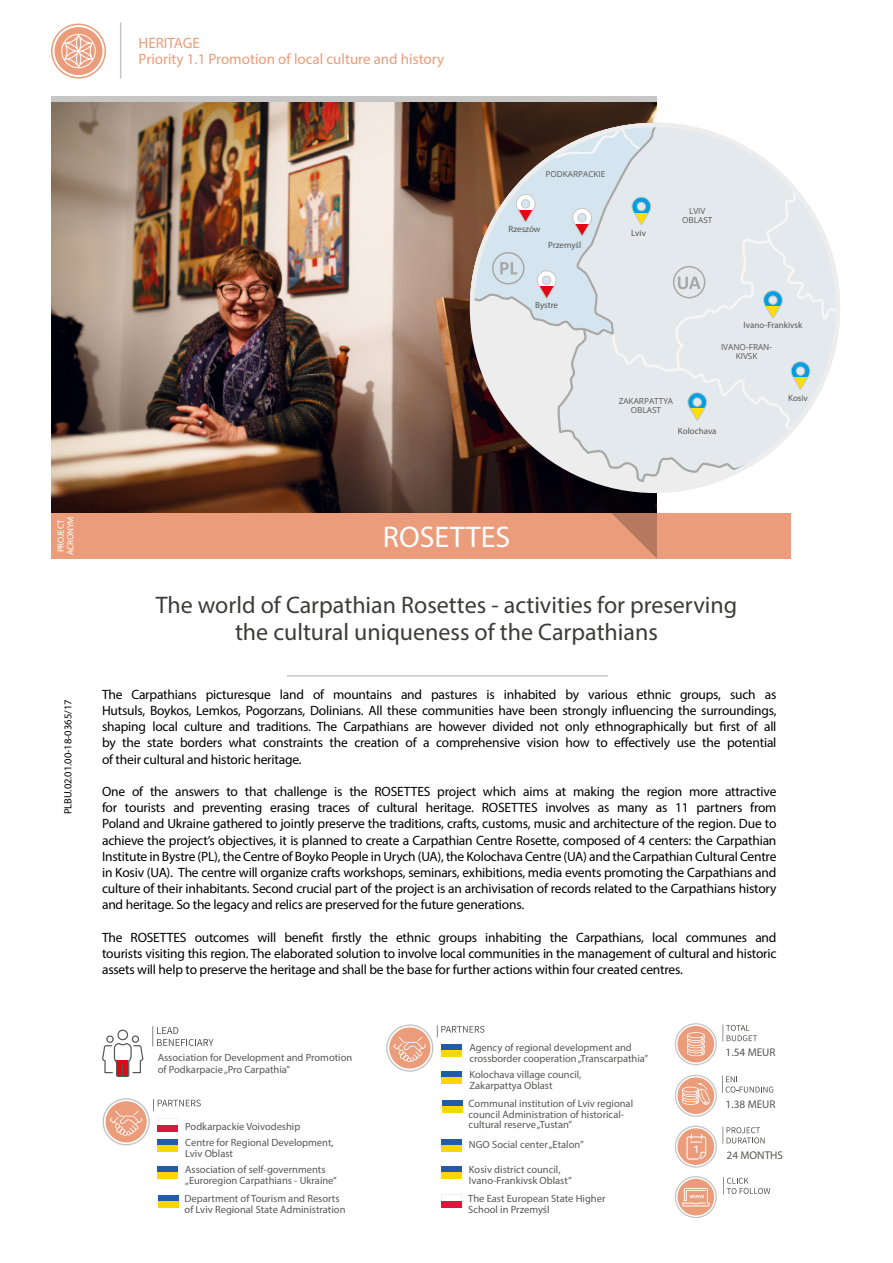
<style>
.page{position:relative;width:893px;height:1263px;background:#fff}
.page>*{position:absolute;margin:0;border:0;box-sizing:border-box;transform-origin:0 0}
.t1{font:30px "Myriad Pro";color:#fff}
.t2{font:24px/27px "Myriad Pro";color:#3c3c3b;text-align:center}
.t3{font:15px/16.5px "Myriad Pro";color:#eb9c7b}
.t4{font:13.5px/16.2px "Myriad Pro";letter-spacing:-.015em;color:#000;text-align:justify}
.t5{font:11.25px "Myriad Pro";color:#575756}
.t6{font:10.5px/10.5px "Myriad Pro";color:#575756}
.t7{font:10.5px "Myriad Pro";color:#000}
.t8{font:9px "Myriad Pro";color:#575756}
.t9{font:9px/9.8px "Myriad Pro";letter-spacing:-.01em;color:#fff;text-align:center}
.t10{font:8.25px/9px "Open Sans";color:#575756;text-align:center}
</style>
<div class="page">
<img style="left:51px;top:102px;width:606px;height:411px">
<hr style="left:120px;top:22px;width:1px;height:57px;background:#c6c6c6">
<div style="left:51px;top:513px;width:740px;height:46px;background:#eb9c7b"></div>
<div style="left:51px;top:97px;width:606px;height:5px;background:#c6c6c6"></div>
<hr style="left:287px;top:675px;width:321px;height:2px;background:#c6c6c6">
<svg style="left:51px;top:24px;width:55px;height:55px"></svg>
<svg style="left:102px;top:1029px;width:41px;height:48px"></svg>
<svg style="left:152px;top:1026px;width:62px;height:21px"></svg>
<svg style="left:723px;top:1024px;width:34px;height:18px"></svg>
<svg style="left:675px;top:1023px;width:42px;height:42px"></svg>
<svg style="left:675px;top:1075px;width:98px;height:42px"></svg>
<svg style="left:723px;top:1126px;width:42px;height:18px"></svg>
<svg style="left:675px;top:1125px;width:42px;height:43px"></svg>
<svg style="left:386px;top:1024px;width:98px;height:48px"></svg>
<svg style="left:723px;top:1177px;width:47px;height:17px"></svg>
<svg style="left:675px;top:1176px;width:42px;height:42px"></svg>
<svg style="left:103px;top:1098px;width:98px;height:47px"></svg>
<div style="left:157px;top:1125px;width:21px;height:6px;background:#dc173e"></div>
<svg style="left:441px;top:1194px;width:20px;height:7px"></svg>
<div style="left:441px;top:1201px;width:20px;height:6px;background:#dc173e"></div>
<div style="left:157px;top:1139px;width:21px;height:12px;background:#225ca8"></div>
<div style="left:157px;top:1145px;width:21px;height:6px;background:#ffd508"></div>
<div style="left:441px;top:1139px;width:20px;height:12px;background:#225ca8"></div>
<div style="left:441px;top:1145px;width:20px;height:6px;background:#ffd508"></div>
<div style="left:441px;top:1044px;width:21px;height:12px;background:#225ca8"></div>
<div style="left:441px;top:1050px;width:21px;height:6px;background:#ffd508"></div>
<div style="left:157px;top:1166px;width:21px;height:12px;background:#225ca8"></div>
<div style="left:157px;top:1172px;width:21px;height:6px;background:#ffd508"></div>
<div style="left:441px;top:1166px;width:20px;height:12px;background:#225ca8"></div>
<div style="left:441px;top:1172px;width:20px;height:6px;background:#ffd508"></div>
<div style="left:441px;top:1071px;width:21px;height:12px;background:#225ca8"></div>
<div style="left:441px;top:1077px;width:21px;height:6px;background:#ffd508"></div>
<div style="left:158px;top:1195px;width:20px;height:12px;background:#225ca8"></div>
<div style="left:158px;top:1201px;width:20px;height:6px;background:#ffd508"></div>
<div style="left:442px;top:1100px;width:20px;height:12px;background:#225ca8"></div>
<div style="left:442px;top:1106px;width:20px;height:6px;background:#ffd508"></div>
<svg style="left:470px;top:123px;width:370px;height:436px"></svg>
<p class="t3" style="left:139px;top:34px;width:307px">HERITAGE<br>Priority 1.1 Promotion of local culture and history</p>
<p class="t10" style="left:545px;top:169px;width:62px">PODKARPACKIE</p>
<p class="t8" style="left:509px;top:223px;width:33px">Rzeszów</p>
<p class="t8" style="left:548px;top:239px;width:35px">Przemyśl</p>
<p class="t8" style="left:631px;top:227px;width:16px">Lviv</p>
<p class="t10" style="left:682px;top:207px;width:32px">LVIV<br>OBLAST</p>
<p class="t8" style="left:535px;top:299px;width:25px">Bystre</p>
<p class="t8" style="left:744px;top:319px;width:60px">Ivano-Frankivsk</p>
<p class="t10" style="left:619px;top:396px;width:56px">ZAKARPATTYA<br>OBLAST</p>
<p class="t10" style="left:721px;top:343px;width:53px">IVANO-FRAN-<br>KIVSK</p>
<p class="t8" style="left:678px;top:425px;width:40px">Kolochava</p>
<p class="t8" style="left:788px;top:392px;width:21px">Kosiv</p>
<p class="t9" style="left:56px;top:555px;width:40px;rotate:-90deg">PROJECT<br>ACRONYM</p>
<p class="t7" style="left:61px;top:814px;width:116px;rotate:-90deg">PLBU.02.01.00-18-0365/17</p>
<h1 class="t1" style="left:383px;top:519px;width:129px">ROSETTES</h1>
<h2 class="t2" style="left:156px;top:591px;width:583px">The world of Carpathian Rosettes - activities for preserving the cultural uniqueness of the Carpathians</h2>
<p class="t4" style="left:102px;top:686px;width:676px">The Carpathians picturesque land of mountains and pastures is inhabited by various ethnic groups, such as Hutsuls, Boykos, Lemkos, Pogorzans, Dolinians. All these communities have been strongly influencing the surroundings, shaping local culture and traditions. The Carpathians are however divided not only ethnographically but first of all by the state borders what constraints the creation of a comprehensive vision how to effectively use the potential of their cultural and historic heritage.</p>
<p class="t4" style="left:102px;top:783px;width:676px">One of the answers to that challenge is the ROSETTES project which aims at making the region more attractive for tourists and preventing erasing traces of cultural heritage. ROSETTES involves as many as 11 partners from Poland and Ukraine gathered to jointly preserve the traditions, crafts, customs, music and architecture of the region. Due to achieve the project’s objectives, it is planned to create a Carpathian Centre Rosette, composed of 4 centers: the Carpathian Institute in Bystre (PL), the Centre of Boyko People in Urych (UA), the Kolochava Centre (UA) and the Carpathian Cultural Centre in Kosiv (UA). The centre will organize crafts workshops, seminars, exhibitions, media events promoting the Carpathians and culture of their inhabitants. Second crucial part of the project is an archivisation of records related to the Carpathians history and heritage. So the legacy and relics are preserved for the future generations.</p>
<p class="t4" style="left:102px;top:929px;width:676px">The ROSETTES outcomes will benefit firstly the ethnic groups inhabiting the Carpathians, local communes and tourists visiting this region. The elaborated solution to involve local communities in the management of cultural and historic assets will help to preserve the heritage and shall be the base for further actions within four created centres.</p>
<p class="t6" style="left:158px;top:1051px;width:196px;line-height:12px">Association for Development and Promotion of Podkarpacie „Pro Carpathia”</p>
<p class="t6" style="left:185px;top:1118px;width:150px;line-height:16.4px">Podkarpackie Voivodeship<br>Centre for Regional Development,</p>
<p class="t6" style="left:185px;top:1147px;width:49px">Lviv Oblast</p>
<p class="t6" style="left:469px;top:1042px;width:180px">Agency of regional development and crossborder cooperation „Transcarpathia”</p>
<p class="t6" style="left:469px;top:1069px;width:114px">Kolochava village council,<br>Zakarpattya Oblast</p>
<p class="t6" style="left:469px;top:1098px;width:166px">Communal institution of Lviv regional council Administration of historical&shy;cultural reserve „Tustan”</p>
<p class="t6" style="left:469px;top:1139px;width:116px">NGO Social center „Etalon”</p>
<p class="t6" style="left:185px;top:1164px;width:153px">Association of self-governments „Euroregion Carpathians - Ukraine”</p>
<p class="t6" style="left:469px;top:1164px;width:104px">Kosiv district council,<br>Ivano-Frankivsk Oblast”</p>
<p class="t6" style="left:185px;top:1193px;width:162px">Department of Tourism and Resorts of Lviv Regional State Administration</p>
<p class="t6" style="left:468px;top:1193px;width:139px">The East European State Higher<br>School in Przemyśl</p>
<p class="t5" style="left:726px;top:1045px;width:51px">1.54 MEUR</p>
<p class="t5" style="left:726px;top:1097px;width:51px">1.38 MEUR</p>
<p class="t5" style="left:726px;top:1148px;width:58px">24 MONTHS</p>
</div>
